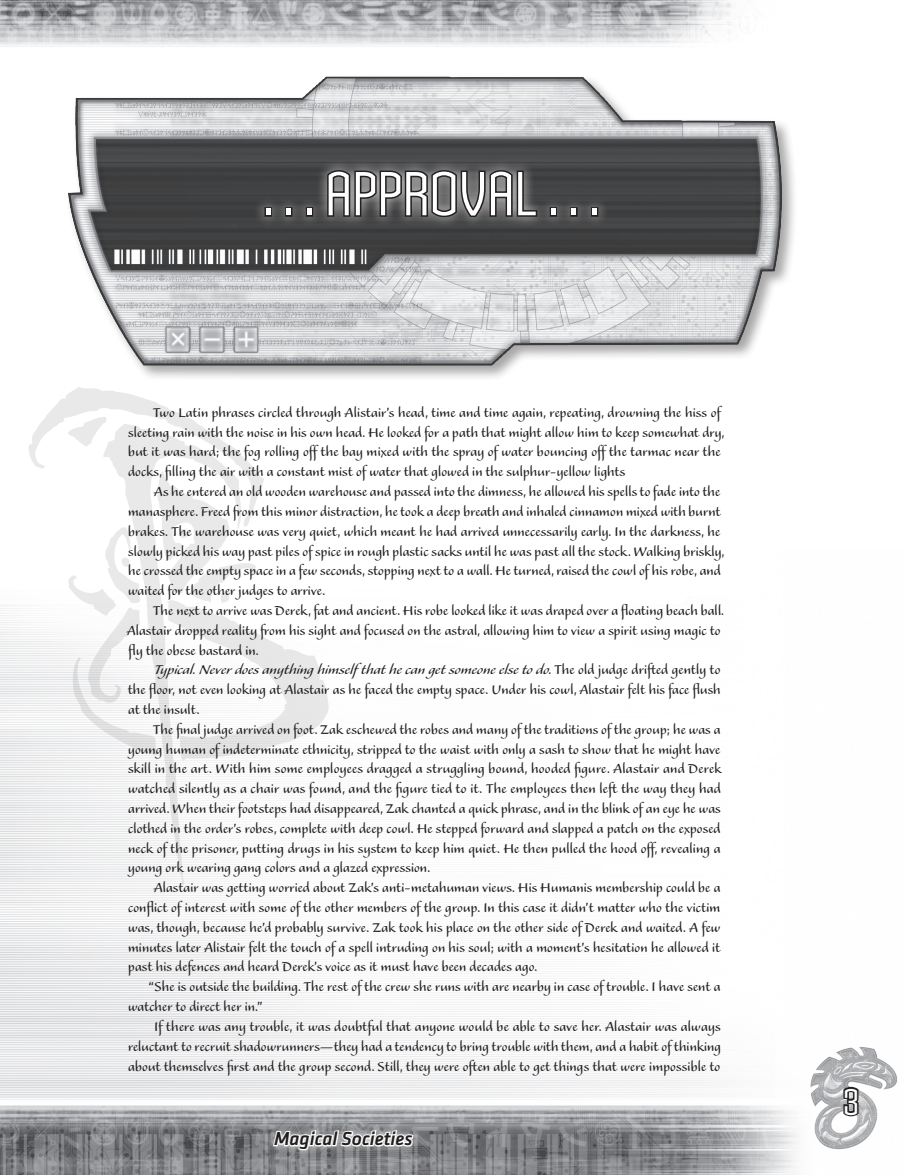
<style>
.page{position:relative;width:905px;height:1175px;background:#fff}
.page>*{position:absolute;margin:0;border:0;box-sizing:border-box;transform-origin:0 0}
.t1{font:condensed 60px "Armada";color:#fff}
.t2{font:condensed 36px "Armada";color:#fff}
.t3{font:italic 500 19.5px "Klavika";color:#231f20}
.t4{font:italic 16.5px/19.8px "Alexa Std";color:#231f20}
.s1{font-style:normal}
</style>
<div class="page">
<img style="left:0;top:605px;width:897px;height:569px">
<img style="left:0;top:0;width:740px;height:47px">
<img style="left:810px;top:1047px;width:53px;height:40px">
<svg style="left:840px;top:1085px;width:21px;height:32px"></svg>
<div style="left:266px;top:1122px;width:154px;height:35px;background:#fff;opacity:.71"></div>
<svg style="left:271px;top:1125px;width:144px;height:44px"></svg>
<div style="left:65px;top:73px;width:732px;height:308px;background:#231f20;opacity:.4"></div>
<img style="left:68px;top:77px;width:258px;height:260px">
<div style="left:253px;top:159px;width:356px;height:70px;background:#fff;opacity:.75"></div>
<div style="left:264px;top:207px;width:8px;height:10px;border:3px solid #231f20"></div>
<div style="left:285px;top:207px;width:7px;height:10px;border:3px solid #231f20"></div>
<div style="left:306px;top:207px;width:7px;height:10px;border:3px solid #231f20"></div>
<svg style="left:325px;top:169px;width:214px;height:50px;background:#515051"></svg>
<div style="left:549px;top:207px;width:8px;height:10px;border:3px solid #231f20"></div>
<div style="left:570px;top:207px;width:7px;height:10px;border:3px solid #231f20"></div>
<div style="left:591px;top:207px;width:7px;height:10px;border:3px solid #231f20"></div>
<svg style="left:103px;top:760px;width:138px;height:125px;fill:#f5f6f6"></svg>
<svg style="left:28px;top:387px;width:301px;height:373px"></svg>
<h1 class="t1" style="left:263px;top:161px;width:338px">. . . APPROVAL . . .</h1>
<p class="t4" style="left:129px;top:403px;width:606px;text-indent:25px">TwoLatinphrasescircled throughAlistair’shead,timeand timeagain,repeating,drowning thehissof sleeting rainwiththenoiseinhisownhead .Helooked forapaththatmightallowhimtokeep somewhatdry, butitwashard;thefog rolling offthebay mixed withthespray ofwaterbouncing offthetarmacnearthe docks,filling theairwithaconstantmistofwaterthatglowed inthesulphur-yellowlights</p>
<p class="t4" style="left:129px;top:482px;width:604px;text-indent:26px">Asheentered anold woodenwarehouseand passed intothedimness,heallowed hisspellstofadeintothe manasphere.Freed fromthisminordistraction,hetookadeep breathand inhaled cinnamonmixed withburnt brakes.Thewarehousewasvery quiet,whichmeanthehad arrived unnecessarily early.Inthedarkness,he slowly picked hisway pastpilesofspiceinroughplasticsacksuntil hewaspastall thestock.Walking briskly , hecrossed theempty spaceinafewseconds,stopping nexttoawall.Heturned,raised thecowl ofhisrobe,and waited fortheotherjudgestoarrive.</p>
<p class="t4" style="left:127px;top:601px;width:605px;text-indent:27px">ThenexttoarrivewasDerek,fatand ancient.Hisrobelooked likeitwasdraped overafloating beachball.<br>Alastairdropped reality fromhissightand focused ontheastral,allowing himtoviewaspiritusing magicto fly theobesebastard in.</p>
<p class="t4" style="left:129px;top:661px;width:600px;text-align:justify;text-indent:25px"><span class="s1">Typical. Never does anything himself that he can get someone else to do.</span> Theold judgedrifted gently to thefloor,notevenlooking atAlastairashefaced theempty space.Underhiscowl,Alastairfelthisfaceflush attheinsult.</p>
<p class="t4" style="left:129px;top:720px;width:601px;text-indent:25px">Thefinal judgearrived onfoot.Zakeschewed therobesand many ofthetraditionsofthegroup;hewasa young humanofindeterminateethnicity,stripped tothewaistwithonly asashtoshowthathemighthave skill intheart.Withhimsomeemployeesdragged astruggling bound,hooded figure.Alastairand Derek watched silently asachairwasfound,and thefiguretied toit.Theemployeesthenlefttheway they had arrived .Whentheirfootstepshad disappeared,Zakchanted aquickphrase,and intheblinkofaneyehewas clothed intheorder’srobes,completewithdeep cowl .Hestepped forward and slapped apatchontheexposed neckoftheprisoner,putting drugsinhissystemtokeep himquiet.Hethenpulled thehood off,revealing a young orkwearing gang colorsand aglazed expression.</p>
<p class="t4" style="left:129px;top:878px;width:600px;text-align:justify;text-indent:26px">Alastairwasgetting worried aboutZak’santi-metahumanviews.HisHumanismembership could bea conflictofinterestwithsomeoftheothermembersofthegroup .Inthiscaseitdidn’tmatterwhothevictim was,though,becausehe’d probably survive.ZaktookhisplaceontheothersideofDerekand waited .Afew minuteslaterAlistairfeltthetouchofaspell intruding onhissoul;withamoment’shesitationheallowed it pasthisdefencesand heard Derek’svoiceasitmusthavebeendecadesago.</p>
<p class="t4" style="left:129px;top:977px;width:600px;text-indent:21px">“Sheisoutsidethebuilding .Therestofthecrewsherunswitharenearby incaseoftrouble.Ihavesenta watchertodirectherin.”</p>
<p class="t4" style="left:129px;top:1017px;width:600px;text-indent:26px">Iftherewasany trouble,itwasdoubtful thatanyonewould beabletosaveher.Alastairwasalways reluctanttorecruitshadowrunners—they had atendency tobring troublewiththem,and ahabitofthinking aboutthemselvesfirstand thegroup second .Still,they wereoftenabletogetthingsthatwereimpossibleto</p>
<p class="t3" style="left:274px;top:1128px;width:140px">Magical Societies</p>
<h2 class="t2" style="left:843px;top:1082px;width:18px">3</h2>
</div>
